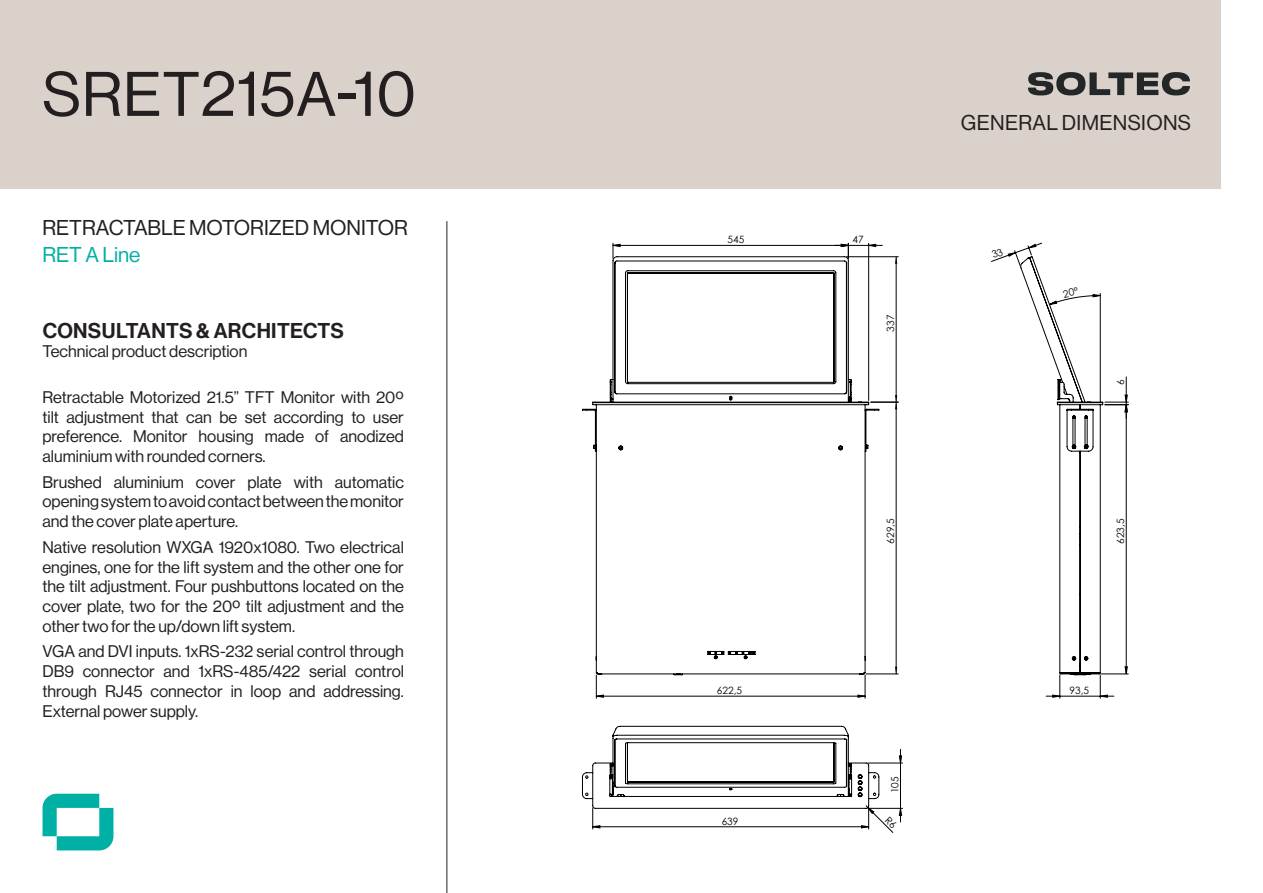
<style>
.page{position:relative;width:1263px;height:893px;background:#fff}
.page>*{position:absolute;margin:0;border:0;box-sizing:border-box;transform-origin:0 0}
.t1{font:61.5px "N Haas Grotesk DS Std 55 Rg";letter-spacing:.015em;color:#231f20}
.t2{font:21px "N Haas Grotesk DS Std 55 Rg";color:#231f20}
.t3{font:21px "N Haas Grotesk DS Std 65 Md";letter-spacing:.015em;color:#231f20}
.t4{font:21px "N Haas Grotesk DS Std 55 Rg";color:#00b0a5}
.t5{font:16.5px/19.8px "N Haas Grotesk DS Std 55 Rg";color:#231f20;text-align:justify}
.t6{font:10.05px "Century Gothic";color:#000}
</style>
<div class="page">
<div style="left:0;top:0;width:1220px;height:188px;background:#dad1cb"></div>
<svg style="left:1028px;top:72px;width:162px;height:23px"></svg>
<hr style="left:446px;top:221px;width:1px;height:672px;background:#231f20">
<svg style="left:43px;top:794px;width:70px;height:56px"></svg>
<hr style="left:896px;top:257px;width:1px;height:145px;background:#000">
<hr style="left:846px;top:256px;width:52px;height:1px;background:#000">
<hr style="left:896px;top:402px;width:1px;height:272px;background:#000">
<hr style="left:866px;top:674px;width:32px;height:1px;background:#000">
<hr style="left:868px;top:808px;width:35px;height:1px;background:#000">
<hr style="left:868px;top:763px;width:35px;height:1px;background:#000">
<svg style="left:840px;top:243px;width:42px;height:15px"></svg>
<svg style="left:595px;top:244px;width:274px;height:482px"></svg>
<svg style="left:596px;top:676px;width:270px;height:22px"></svg>
<svg style="left:895px;top:257px;width:2px;height:7px"></svg>
<svg style="left:879px;top:395px;width:19px;height:14px"></svg>
<svg style="left:895px;top:667px;width:2px;height:7px"></svg>
<svg style="left:582px;top:256px;width:297px;height:420px"></svg>
<svg style="left:582px;top:726px;width:320px;height:107px"></svg>
<svg style="left:991px;top:243px;width:137px;height:455px"></svg>
<p class="t1" style="left:42px;top:60px;width:375px">SRET215A-10</p>
<p class="t2" style="left:43px;top:216px;width:367px">RETRACTABLE MOTORIZED MONITOR</p>
<p class="t4" style="left:43px;top:243px;width:99px">RET A Line</p>
<p class="t3" style="left:43px;top:318px;width:303px">CONSULTANTS &amp; ARCHITECTS</p>
<p class="t5" style="left:43px;top:342px;width:206px">Technical product description</p>
<p class="t5" style="left:43px;top:387px;width:363px">Retractable Motorized 21.5” TFT Monitor with 20º tilt adjustment that can be set according to user preference. Monitor housing made of anodized aluminium with rounded corners.</p>
<p class="t5" style="left:43px;top:472px;width:363px">Brushed aluminium cover plate with automatic opening system to avoid contact between the monitor and the cover plate aperture.</p>
<p class="t5" style="left:43px;top:537px;width:363px">Native resolution WXGA 1920x1080. Two electrical engines, one for the lift system and the other one for the tilt adjustment. Four pushbuttons located on the cover plate, two for the 20º tilt adjustment and the other two for the up/down lift system.</p>
<p class="t5" style="left:43px;top:642px;width:363px">VGA and DVI inputs. 1xRS-232 serial control through DB9 connector and 1xRS-485/422 serial control through RJ45 connector in loop and addressing.<br>External power supply.</p>
<p class="t6" style="left:727px;top:233px;width:18px">545</p>
<p class="t6" style="left:852px;top:233px;width:13px">47</p>
<p class="t6" style="left:883px;top:332px;width:18px;rotate:-90deg">337</p>
<p class="t6" style="left:717px;top:683px;width:27px">622,5</p>
<p class="t6" style="left:722px;top:814px;width:18px">639</p>
<p class="t6" style="left:883px;top:543px;width:27px;rotate:-90deg">629,5</p>
<p class="t6" style="left:888px;top:793px;width:18px;rotate:-90deg">105</p>
<p class="t2" style="left:961px;top:111px;width:232px">GENERAL DIMENSIONS</p>
<p class="t6" style="left:1113px;top:385px;width:7px;rotate:-90deg">6</p>
<p class="t6" style="left:1113px;top:544px;width:27px;rotate:-90deg">623,5</p>
<p class="t6" style="left:1069px;top:683px;width:21px">93,5</p>
</div>
